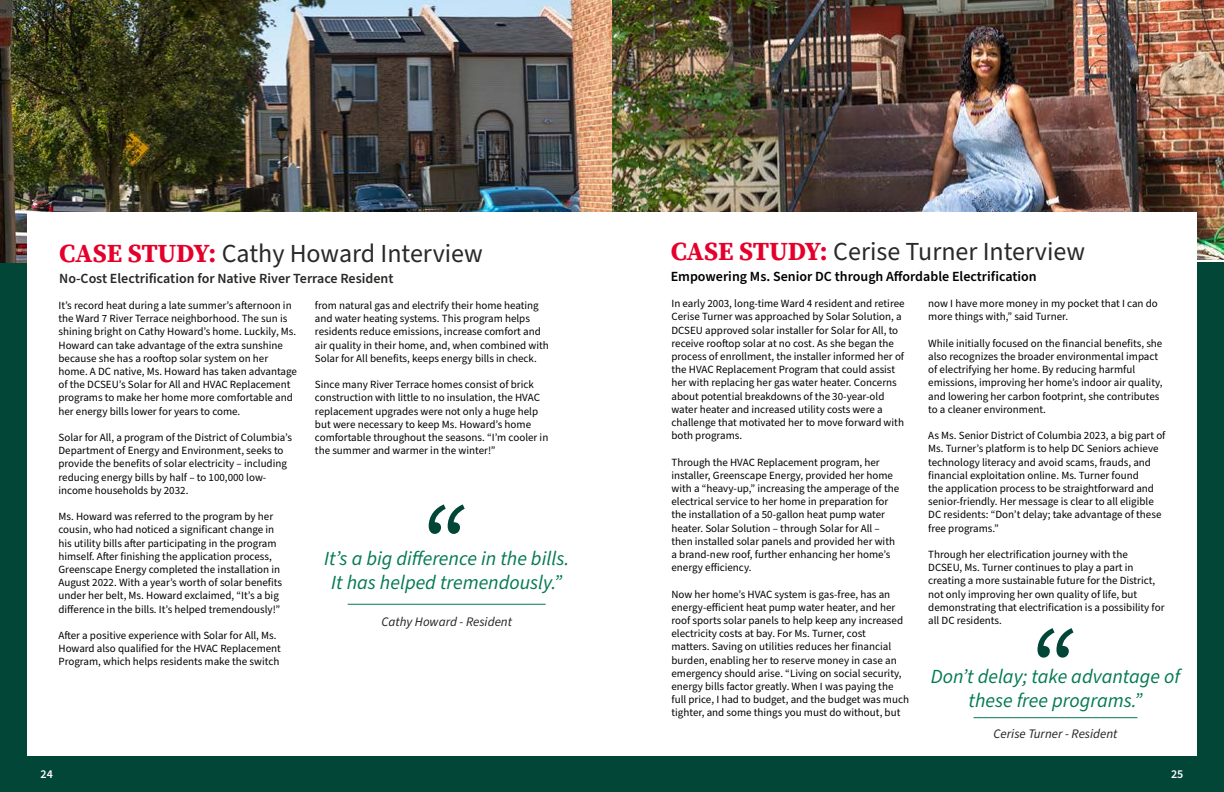
<style>
.page{position:relative;width:1224px;height:792px;background:#fff}
.page>*{position:absolute;margin:0;border:0;box-sizing:border-box;transform-origin:0 0}
.t1{font:26px "Source Sans Pro";color:#292927}
.t2{font:italic 20px/24px "Source Sans Pro";color:#047a53;text-align:center}
.t3{font:600 14px "Source Sans Pro";color:#000}
.t4{font:600 14px "Source Sans Pro";color:#292927}
.t5{font:italic 13px "Source Sans Pro";color:#222223}
.t6{font:600 12px "Source Sans Pro";color:#fff}
.t7{font:11px/13.2px "Source Sans Pro";color:#000}
.s1{font-family:"Source Serif Pro";font-weight:700;color:#e4002b}
</style>
<div class="page">
<div style="left:0;top:263px;width:1224px;height:529px;background:#024638"></div>
<img style="left:0;top:0;width:612px;height:263px">
<img style="left:612px;top:0;width:612px;height:260px">
<div style="left:27px;top:212px;width:1170px;height:544px;background:#fff"></div>
<svg style="left:1038px;top:628px;width:36px;height:30px"></svg>
<svg style="left:429px;top:504px;width:36px;height:30px"></svg>
<hr style="left:348px;top:604px;width:198px;height:1px;background:#047a53">
<hr style="left:974px;top:717px;width:163px;height:1px;background:#047a53">
<h1 class="t1" style="left:59px;top:236px;width:425px"><span class="s1">CASE STUDY:</span> Cathy Howard Interview</h1>
<p class="t4" style="left:59px;top:269px;width:336px">No-Cost Electrification for Native River Terrace Resident</p>
<p class="t7" style="left:58px;top:299px;width:240px">It’s record heat during a late summer’s afternoon in the Ward 7 River Terrace neighborhood. The sun is shining bright on Cathy Howard’s home. Luckily, Ms.<br>Howard can take advantage of the extra sunshine because she has a rooftop solar system on her home. A DC native, Ms. Howard has taken advantage of the DCSEU’s Solar for All and HVAC Replacement programs to make her home more comfortable and her energy bills lower for years to come.</p>
<p class="t7" style="left:58px;top:431px;width:235px">Solar for All, a program of the District of Columbia’s Department of Energy and Environment, seeks to provide the benefits of solar electricity – including reducing energy bills by half – to 100,000 low&shy;income households by 2032.</p>
<p class="t7" style="left:58px;top:510px;width:225px">Ms. Howard was referred to the program by her cousin, who had noticed a significant change in his utility bills after participating in the program himself. After finishing the application process, Greenscape Energy completed the installation in August 2022. With a year’s worth of solar benefits under her belt, Ms. Howard exclaimed, “It’s a big difference in the bills. It’s helped tremendously!”</p>
<p class="t7" style="left:58px;top:629px;width:224px">After a positive experience with Solar for All, Ms.<br>Howard also qualified for the HVAC Replacement<br>Program, which helps residents make the switch</p>
<p class="t7" style="left:315px;top:299px;width:235px">from natural gas and electrify their home heating and water heating systems. This program helps residents reduce emissions, increase comfort and air quality in their home, and, when combined with Solar for All benefits, keeps energy bills in check.</p>
<p class="t7" style="left:315px;top:378px;width:235px">Since many River Terrace homes consist of brick construction with little to no insulation, the HVAC replacement upgrades were not only a huge help but were necessary to keep Ms. Howard’s home comfortable throughout the seasons. “I’m cooler in the summer and warmer in the winter!”</p>
<h2 class="t2" style="left:324px;top:547px;width:247px">It’s a big difference in the bills.<br>It has helped tremendously.”</h2>
<p class="t5" style="left:381px;top:613px;width:132px">Cathy Howard - Resident</p>
<h1 class="t1" style="left:671px;top:234px;width:416px"><span class="s1">CASE STUDY:</span> Cerise Turner Interview</h1>
<p class="t3" style="left:671px;top:267px;width:368px">Empowering Ms. Senior DC through Affordable Electrification</p>
<p class="t7" style="left:672px;top:297px;width:235px">In early 2003, long-time Ward 4 resident and retiree Cerise Turner was approached by Solar Solution, a DCSEU approved solar installer for Solar for All, to receive rooftop solar at no cost. As she began the process of enrollment, the installer informed her of the HVAC Replacement Program that could assist her with replacing her gas water heater. Concerns about potential breakdowns of the 30-year-old water heater and increased utility costs were a challenge that motivated her to move forward with both programs.</p>
<p class="t7" style="left:672px;top:456px;width:229px">Through the HVAC Replacement program, her installer, Greenscape Energy, provided her home with a “heavy-up,” increasing the amperage of the electrical service to her home in preparation for the installation of a 50-gallon heat pump water heater. Solar Solution – through Solar for All – then installed solar panels and provided her with a brand-new roof, further enhancing her home’s energy efficiency.</p>
<p class="t7" style="left:672px;top:588px;width:239px">Now her home’s HVAC system is gas-free, has an energy-efficient heat pump water heater, and her roof sports solar panels to help keep any increased electricity costs at bay. For Ms. Turner, cost<br>matters. Saving on utilities reduces her financial burden, enabling her to reserve money in case an emergency should arise. “Living on social security, energy bills factor greatly. When I was paying the full price, I had to budget, and the budget was much tighter, and some things you must do without, but</p>
<p class="t7" style="left:928px;top:297px;width:231px">now I have more money in my pocket that I can do more things with,” said Turner.</p>
<p class="t7" style="left:928px;top:337px;width:236px">While initially focused on the financial benefits, she also recognizes the broader environmental impact of electrifying her home. By reducing harmful emissions, improving her home’s indoor air quality, and lowering her carbon footprint, she contributes to a cleaner environment.</p>
<p class="t7" style="left:928px;top:429px;width:239px">As Ms. Senior District of Columbia 2023, a big part of Ms. Turner’s platform is to help DC Seniors achieve technology literacy and avoid scams, frauds, and financial exploitation online. Ms. Turner found<br>the application process to be straightforward and senior-friendly. Her message is clear to all eligible DC residents: “Don’t delay; take advantage of these free programs.”</p>
<p class="t7" style="left:928px;top:548px;width:238px">Through her electrification journey with the DCSEU, Ms. Turner continues to play a part in creating a more sustainable future for the District, not only improving her own quality of life, but demonstrating that electrification is a possibility for all DC residents.</p>
<h2 class="t2" style="left:931px;top:665px;width:251px">Don’t delay; take advantage of these free programs.”</h2>
<p class="t5" style="left:993px;top:725px;width:126px">Cerise Turner - Resident</p>
<p class="t6" style="left:41px;top:766px;width:14px">24</p>
<p class="t6" style="left:1171px;top:766px;width:14px">25</p>
</div>
